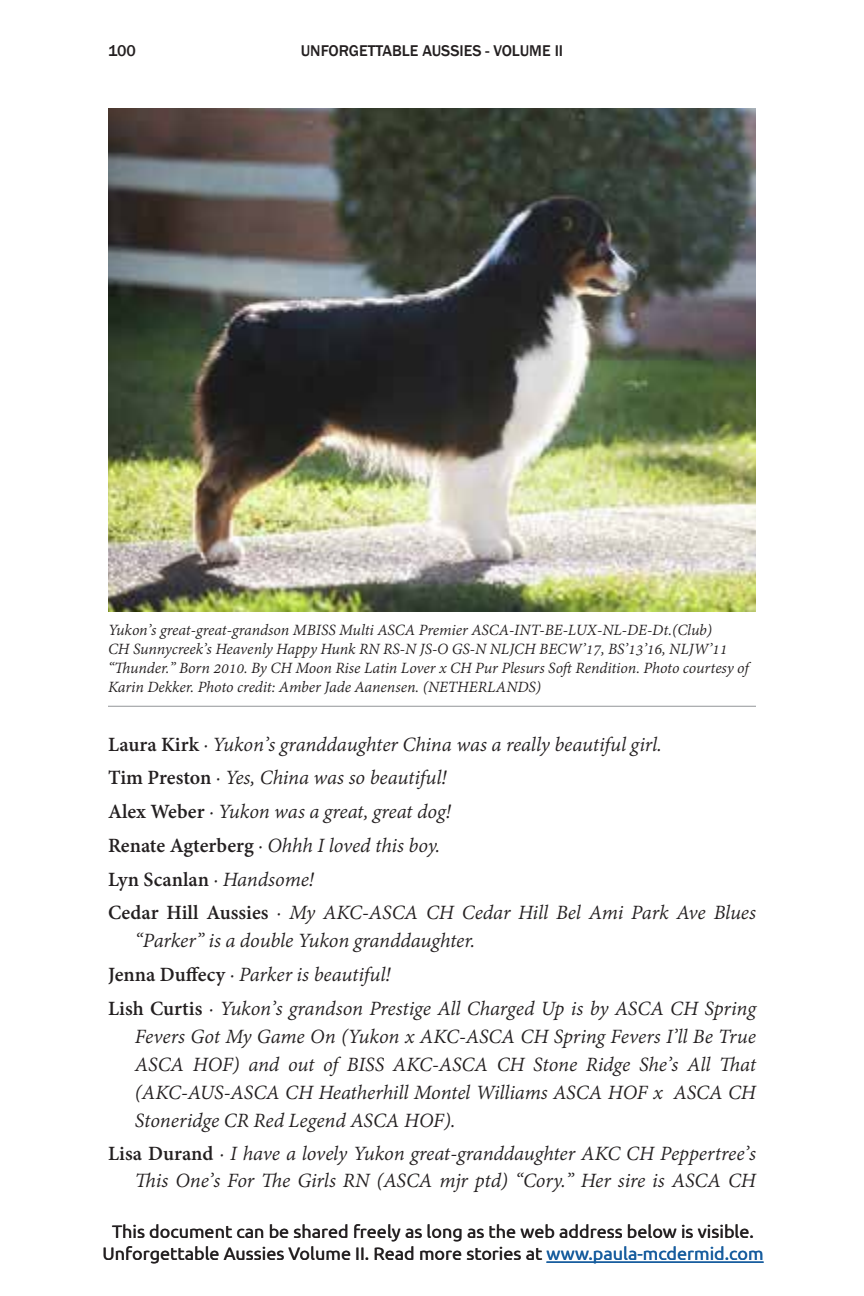
<style>
.page{position:relative;width:864px;height:1296px;background:#fff}
.page>*{position:absolute;margin:0;border:0;box-sizing:border-box;transform-origin:0 0}
.t1{font:italic 22px/33.8px "Adobe Devanagari";letter-spacing:-.005em;color:#231f20}
.t2{font:18px/22px "Ubuntu";color:#231f20;text-align:center}
.t3{font:italic 17px/19px "Adobe Devanagari";letter-spacing:-.005em;color:#231f20}
.t4{font:500 16px "Franklin Gothic";color:#231f20}
.s1{font-weight:700;font-style:normal}
.s2{color:#175d9e}
</style>
<div class="page">
<hr style="left:547px;top:1261px;width:217px;height:2px;background:#175d9e">
<hr style="left:108px;top:706px;width:648px;height:1px;background:#939598">
<img style="left:108px;top:108px;width:648px;height:504px">
<p class="t4" style="left:108px;top:41px;width:29px">100</p>
<p class="t4" style="left:301px;top:41px;width:264px">UNFORGETTABLE AUSSIES - VOLUME II</p>
<p class="t3" style="left:108px;top:622px;width:642px">Yukon’s great-great-grandson MBISS Multi ASCA Premier ASCA-INT-BE-LUX-NL-DE-Dt.(Club)<br>CH Sunnycreek’s Heavenly Happy Hunk RN RS-N JS-O GS-N NLJCH BECW’17, BS’13’16, NLJW’11 “Thunder.” Born 2010. By CH Moon Rise Latin Lover x CH Pur Plesurs Soft Rendition. Photo courtesy of Karin Dekker. Photo credit: Amber Jade Aanensen. (NETHERLANDS)</p>
<p class="t1" style="left:108px;top:729px;width:650px"><span class="s1">Laura Kirk</span> · Yukon’s granddaughter China was a really beautiful girl.<br><span class="s1">Tim Preston</span> · Yes, China was so beautiful!<br><span class="s1">Alex Weber</span> · Yukon was a great, great dog!<br><span class="s1">Renate Agterberg</span> · Ohhh I loved this boy.<br><span class="s1">Lyn Scanlan</span> · Handsome!<br><span class="s1">Cedar Hill Aussies</span> · My AKC-ASCA CH Cedar Hill Bel Ami Park Ave Blues</p>
<p class="t1" style="left:108px;top:926px;width:649px;text-indent:27px">“Parker” is a double Yukon granddaughter.<br><span class="s1">Jenna Duffecy</span> · Parker is beautiful!<br><span class="s1">Lish Curtis</span> · Yukon’s grandson Prestige All Charged Up is by ASCA CH Spring</p>
<p class="t1" style="left:135px;top:1024px;width:623px;line-height:28px;text-align:justify">Fevers Got My Game On (Yukon x AKC-ASCA CH Spring Fevers I’ll Be True ASCA HOF) and out of BISS AKC-ASCA CH Stone Ridge She’s All That (AKC-AUS-ASCA CH Heatherhill Montel Williams ASCA HOF x ASCA CH Stoneridge CR Red Legend ASCA HOF).</p>
<p class="t1" style="left:108px;top:1142px;width:650px;line-height:27px;text-align:right"><span class="s1">Lisa Durand</span> · I have a lovely Yukon great-granddaughter AKC CH Peppertree’s<br>This One’s For The Girls RN (ASCA mjr ptd) “Cory.” Her sire is ASCA CH</p>
<p class="t2" style="left:103px;top:1220px;width:663px">This document can be shared freely as long as the web address below is visible.<br>Unforgettable Aussies Volume II. Read more stories at <span class="s2">www.paula-mcdermid.com</span></p>
</div>
